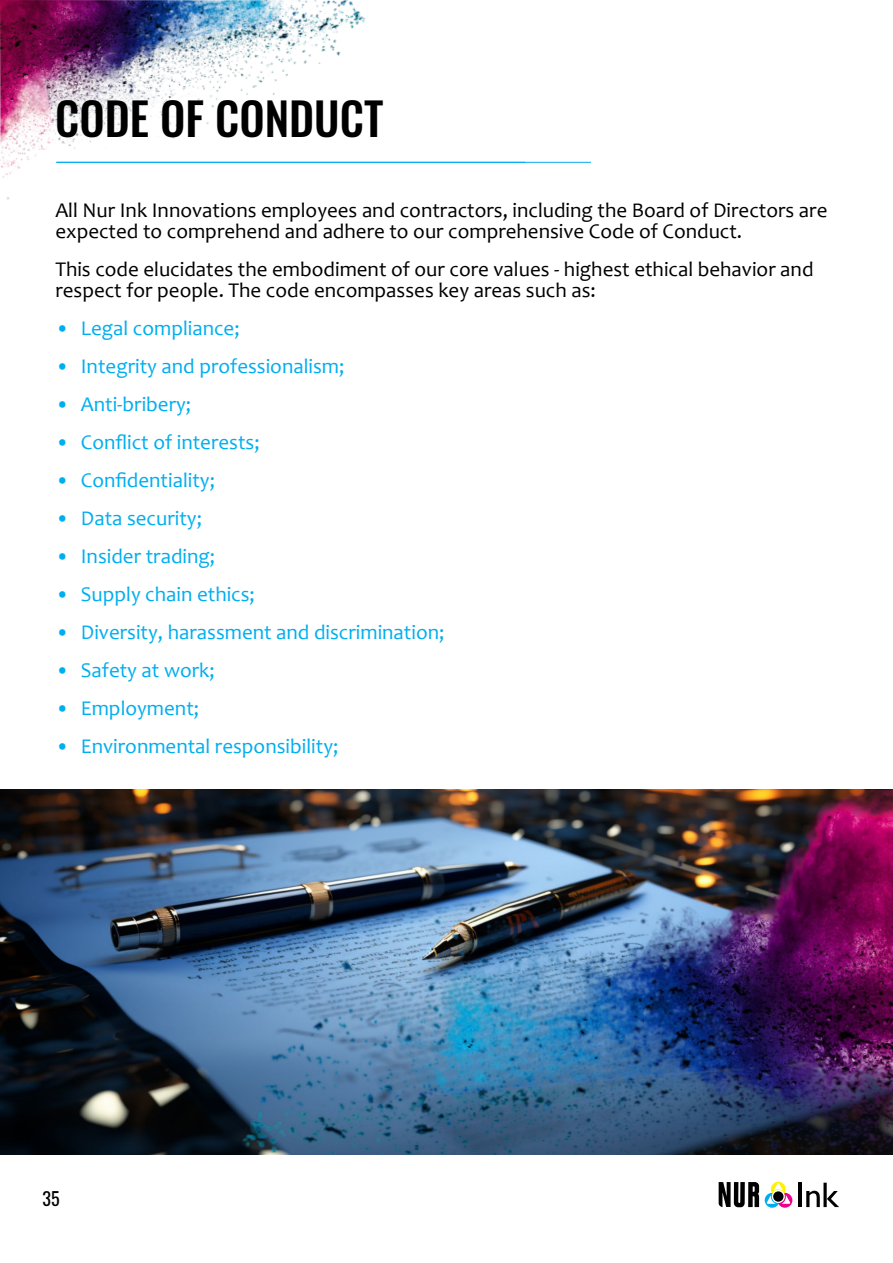
<style>
.page{position:relative;width:893px;height:1263px;background:#fff}
.page>*{position:absolute;margin:0;border:0;box-sizing:border-box;transform-origin:0 0}
.t1{font:45px "Oswald";color:#000}
.t2{font:21px/21px "Candara";color:#000}
.t3{font:21px "Candara";color:#00aeef}
.t4{font:18px "Oswald";color:#000}
</style>
<div class="page">
<img style="left:0;top:0;width:416px;height:200px">
<hr style="left:799px;top:1183px;width:3px;height:24px;background:#000">
<svg style="left:806px;top:1183px;width:33px;height:24px"></svg>
<svg style="left:765px;top:1182px;width:27px;height:26px"></svg>
<div style="left:773px;top:1191px;width:10px;height:11px;background:#000;border-radius:50%"></div>
<svg style="left:719px;top:1182px;width:40px;height:25px"></svg>
<hr style="left:56px;top:162px;width:535px;height:1px;background:#00aeef">
<img style="left:0;top:789px;width:128px;height:365px">
<img style="left:128px;top:789px;width:765px;height:365px">
<h1 class="t1" style="left:55px;top:78px;width:330px">CODE OF CONDUCT</h1>
<p class="t2" style="left:55px;top:200px;width:774px">All Nur Ink Innovations employees and contractors, including the Board of Directors are expected to comprehend and adhere to our comprehensive Code of Conduct.</p>
<p class="t2" style="left:55px;top:259px;width:760px">This code elucidates the embodiment of our core values - highest ethical behavior and respect for people. The code encompasses key areas such as:</p>
<p class="t3" style="left:55px;top:315px;width:186px">• Legal compliance;</p>
<p class="t3" style="left:55px;top:353px;width:291px">• Integrity and professionalism;</p>
<p class="t3" style="left:55px;top:391px;width:137px">• Anti-bribery;</p>
<p class="t3" style="left:55px;top:429px;width:206px">• Conflict of interests;</p>
<p class="t3" style="left:55px;top:467px;width:161px">• Confidentiality;</p>
<p class="t3" style="left:55px;top:505px;width:148px">• Data security;</p>
<p class="t3" style="left:55px;top:543px;width:161px">• Insider trading;</p>
<p class="t3" style="left:55px;top:581px;width:201px">• Supply chain ethics;</p>
<p class="t3" style="left:55px;top:619px;width:391px">• Diversity, harassment and discrimination;</p>
<p class="t3" style="left:55px;top:657px;width:161px">• Safety at work;</p>
<p class="t3" style="left:55px;top:695px;width:145px">• Employment;</p>
<p class="t3" style="left:55px;top:733px;width:285px">• Environmental responsibility;</p>
<p class="t4" style="left:43px;top:1182px;width:19px">35</p>
</div>
